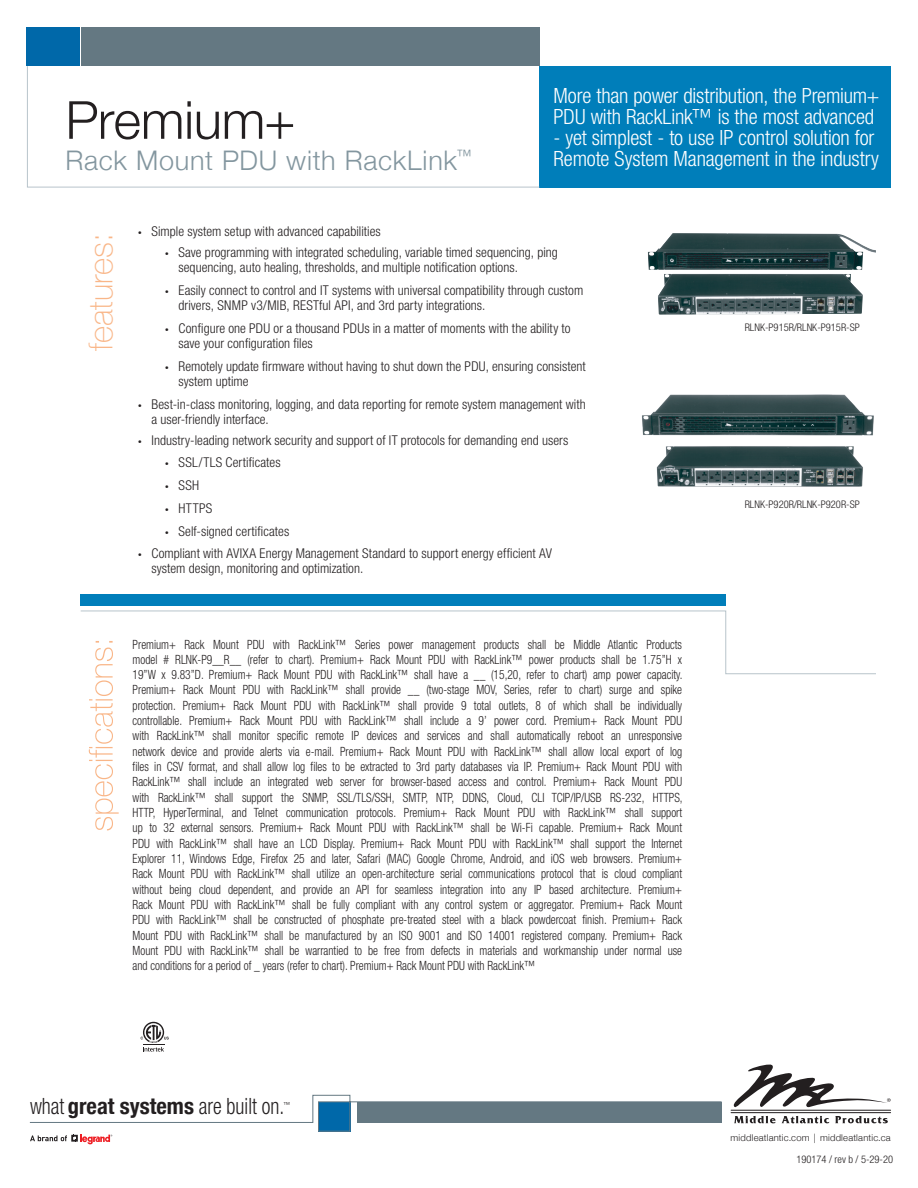
<style>
.page{position:relative;width:918px;height:1188px;background:#fff}
.page>*{position:absolute;margin:0;border:0;box-sizing:border-box;transform-origin:0 0}
.t1{font:300 52.5px "Helvetica Neue";letter-spacing:-.005em;color:#231f20}
.t2{font:100 33px "Helvetica Neue";color:#f9b688}
.t3{font:300 27px "Helvetica Neue";letter-spacing:.025em;color:#83969f}
.t4{font:300 condensed 22.5px "Helvetica Neue";color:#231f20;scale:.9 1}
.t5{font:300 condensed 21px/21px "Helvetica Neue";letter-spacing:-.01em;color:#fff}
.t6{font:300 condensed 13.5px/15px "Helvetica Neue";letter-spacing:.005em;color:#231f20}
.t7{font:300 condensed 12.75px/15.3px "Helvetica Neue";color:#231f20;text-align:justify;scale:.9 1}
.t8{font:300 condensed 10.5px "Helvetica Neue";color:#231f20}
.t9{font:300 9.3px "Helvetica Neue";letter-spacing:.025em;color:#231f20}
.t10{font:300 condensed 7.05px "Helvetica Neue";color:#231f20}
.s1{font-family:"Myriad Pro";font-weight:400;font-stretch:normal;font-size:12.75px}
.s2{font-weight:700}
</style>
<div class="page">
<svg style="left:29px;top:1095px;width:693px;height:50px"></svg>
<svg style="left:734px;top:1065px;width:157px;height:43px"></svg>
<hr style="left:731px;top:1110px;width:160px;height:1px;background:#231f20">
<hr style="left:731px;top:1112px;width:160px;height:1px;background:#231f20">
<svg style="left:734px;top:1116px;width:42px;height:7px"></svg>
<svg style="left:782px;top:1116px;width:47px;height:7px"></svg>
<svg style="left:835px;top:1116px;width:53px;height:7px"></svg>
<div style="left:539px;top:66px;width:352px;height:121px;background:#007eba"></div>
<div style="left:26px;top:27px;width:54px;height:39px;background:#0068a9"></div>
<div style="left:81px;top:27px;width:458px;height:39px;background:#647882"></div>
<svg style="left:27px;top:65px;width:513px;height:123px"></svg>
<div style="left:80px;top:594px;width:646px;height:12px;background:#007eba"></div>
<svg style="left:141px;top:1022px;width:28px;height:30px"></svg>
<svg style="left:89px;top:675px;width:30px;height:155px"></svg>
<svg style="left:80px;top:610px;width:796px;height:65px"></svg>
<img style="left:656px;top:453px;width:207px;height:34px">
<img style="left:642px;top:394px;width:232px;height:59px">
<img style="left:658px;top:274px;width:205px;height:41px">
<img style="left:648px;top:233px;width:228px;height:37px">
<h1 class="t1" style="left:66px;top:78px;width:232px">Premium+</h1>
<h3 class="t3" style="left:66px;top:139px;width:408px">Rack Mount PDU with RackLink<sup>™</sup></h3>
<h3 class="t5" style="left:554px;top:85px;width:327px">More than power distribution, the Premium+<br>PDU with RackLink™ is the most advanced</h3>
<h3 class="t5" style="left:554px;top:127px;width:327px">- yet simplest - to use IP control solution for<br>Remote System Management in the industry</h3>
<h2 class="t2" style="left:76px;top:351px;width:120px;rotate:-90deg">features:</h2>
<p class="t6" style="left:138px;top:223px;width:244px"><span class="s1">•</span> Simple system setup with advanced capabilities</p>
<p class="t6" style="left:178px;top:245px;width:381px;text-indent:-13px"><span class="s1">•</span> Save programming with integrated scheduling, variable timed sequencing, ping sequencing, auto healing, thresholds, and multiple notification options.</p>
<p class="t6" style="left:178px;top:283px;width:406px;text-indent:-14px"><span class="s1">•</span> Easily connect to control and IT systems with universal compatibility through custom drivers, SNMP v3/MIB, RESTful API, and 3rd party integrations.</p>
<p class="t6" style="left:179px;top:321px;width:394px;text-indent:-14px"><span class="s1">•</span> Configure one PDU or a thousand PDUs in a matter of moments with the ability to save your configuration files</p>
<p class="t6" style="left:178px;top:358px;width:409px;text-indent:-13px"><span class="s1">•</span> Remotely update firmware without having to shut down the PDU, ensuring consistent system uptime</p>
<p class="t6" style="left:152px;top:396px;width:436px;text-indent:-14px"><span class="s1">•</span> Best-in-class monitoring, logging, and data reporting for remote system management with a user-friendly interface.</p>
<p class="t6" style="left:138px;top:433px;width:432px"><span class="s1">•</span> Industry-leading network security and support of IT protocols for demanding end users</p>
<p class="t6" style="left:165px;top:455px;width:117px"><span class="s1">•</span> SSL/TLS Certificates</p>
<p class="t6" style="left:165px;top:478px;width:36px"><span class="s1">•</span> SSH</p>
<p class="t6" style="left:165px;top:500px;width:49px"><span class="s1">•</span> HTTPS</p>
<p class="t6" style="left:165px;top:523px;width:126px"><span class="s1">•</span> Self-signed certificates</p>
<p class="t6" style="left:152px;top:546px;width:402px;text-indent:-14px"><span class="s1">•</span> Compliant with AVIXA Energy Management Standard to support energy efficient AV system design, monitoring and optimization.</p>
<p class="t7" style="left:133px;top:636px;width:613px">Premium+ Rack Mount PDU with RackLink™ Series power management products shall be Middle Atlantic Products model # RLNK-P9__R__ (refer to chart). Premium+ Rack Mount PDU with RackLink™ power products shall be 1.75”H x 19”W x 9.83”D. Premium+ Rack Mount PDU with RackLink™ shall have a __ (15,20, refer to chart) amp power capacity.<br>Premium+ Rack Mount PDU with RackLink™ shall provide __ (two-stage MOV, Series, refer to chart) surge and spike protection. Premium+ Rack Mount PDU with RackLink™ shall provide 9 total outlets, 8 of which shall be individually controllable. Premium+ Rack Mount PDU with RackLink™ shall include a 9’ power cord. Premium+ Rack Mount PDU with RackLink™ shall monitor specific remote IP devices and services and shall automatically reboot an unresponsive network device and provide alerts via e-mail. Premium+ Rack Mount PDU with RackLink™ shall allow local export of log files in CSV format, and shall allow log files to be extracted to 3rd party databases via IP. Premium+ Rack Mount PDU with RackLink™ shall include an integrated web server for browser-based access and control. Premium+ Rack Mount PDU with RackLink™ shall support the SNMP, SSL/TLS/SSH, SMTP, NTP, DDNS, Cloud, CLI TCIP/IP/USB RS-232, HTTPS, HTTP, HyperTerminal, and Telnet communication protocols. Premium+ Rack Mount PDU with RackLink™ shall support up to 32 external sensors. Premium+ Rack Mount PDU with RackLink™ shall be Wi-Fi capable. Premium+ Rack Mount PDU with RackLink™ shall have an LCD Display. Premium+ Rack Mount PDU with RackLink™ shall support the Internet Explorer 11, Windows Edge, Firefox 25 and later, Safari (MAC) Google Chrome, Android, and iOS web browsers. Premium+ Rack Mount PDU with RackLink™ shall utilize an open-architecture serial communications protocol that is cloud compliant without being cloud dependent, and provide an API for seamless integration into any IP based architecture. Premium+ Rack Mount PDU with RackLink™ shall be fully compliant with any control system or aggregator. Premium+ Rack Mount PDU with RackLink™ shall be constructed of phosphate pre-treated steel with a black powdercoat finish. Premium+ Rack Mount PDU with RackLink™ shall be manufactured by an ISO 9001 and ISO 14001 registered company. Premium+ Rack Mount PDU with RackLink™ shall be warrantied to be free from defects in materials and workmanship under normal use and conditions for a period of _ years (refer to chart). Premium+ Rack Mount PDU with RackLink™</p>
<p class="t8" style="left:745px;top:321px;width:117px">RLNK-P915R/RLNK-P915R-SP</p>
<p class="t8" style="left:745px;top:499px;width:117px">RLNK-P920R/RLNK-P920R-SP</p>
<h3 class="t4" style="left:30px;top:1093px;width:284px">what <span class="s2">great systems</span> are built on.</h3>
<p class="t10" style="left:284px;top:1100px;width:8px">™</p>
<p class="t9" style="left:731px;top:1130px;width:162px">middleatlantic.com | middleatlantic.ca</p>
<p class="t8" style="left:796px;top:1153px;width:98px">190174 / rev b / 5-29-20</p>
</div>
